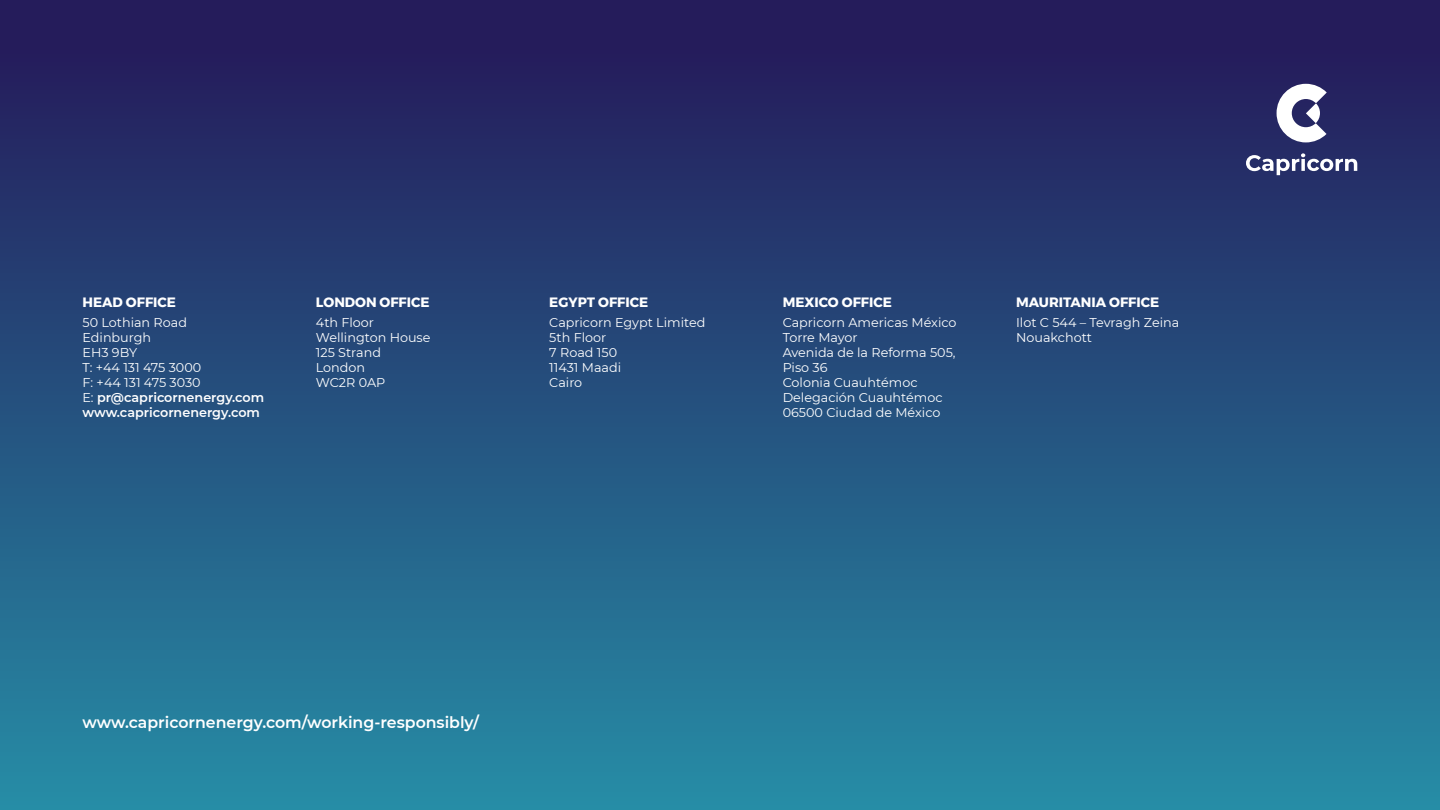
<style>
.page{position:relative;width:1440px;height:810px;background:#fff}
.page>*{position:absolute;margin:0;border:0;box-sizing:border-box;transform-origin:0 0}
.t1{font:600 15.75px "Montserrat";color:#fff}
.t2{font:700 13.5px "Montserrat";color:#fff}
.t3{font:12.75px/15px "Montserrat";color:#fff}
.s1{font-weight:600}
</style>
<div class="page">
<div style="left:0;top:0;width:1440px;height:810px;background:linear-gradient(to bottom,#251557,#268da6)"></div>
<svg style="left:1246px;top:153px;width:111px;height:22px"></svg>
<svg style="left:1277px;top:84px;width:50px;height:58px"></svg>
<p class="t2" style="left:82px;top:291px;width:95px">HEAD OFFICE</p>
<p class="t3" style="left:82px;top:314px;width:183px">50 Lothian Road<br>Edinburgh<br>EH3 9BY<br>T: +44 131 475 3000<br>F: +44 131 475 3030<br>E: <span class="s1">pr@capricornenergy.com www.capricornenergy.com</span></p>
<p class="t2" style="left:316px;top:291px;width:115px">LONDON OFFICE</p>
<p class="t3" style="left:316px;top:314px;width:116px">4th Floor<br>Wellington House<br>125 Strand<br>London<br>WC2R 0AP</p>
<p class="t2" style="left:549px;top:291px;width:100px">EGYPT OFFICE</p>
<p class="t3" style="left:549px;top:314px;width:158px">Capricorn Egypt Limited<br>5th Floor<br>7 Road 150<br>11431 Maadi<br>Cairo</p>
<p class="t2" style="left:783px;top:291px;width:111px">MEXICO OFFICE</p>
<p class="t3" style="left:783px;top:314px;width:175px">Capricorn Americas México<br>Torre Mayor<br>Avenida de la Reforma 505,<br>Piso 36<br>Colonia Cuauhtémoc<br>Delegación Cuauhtémoc<br>06500 Ciudad de México</p>
<p class="t2" style="left:1016px;top:291px;width:145px">MAURITANIA OFFICE</p>
<p class="t3" style="left:1016px;top:314px;width:165px">Ilot C 544 – Tevragh Zeina<br>Nouakchott</p>
<p class="t1" style="left:82px;top:711px;width:398px">www.capricornenergy.com/working-responsibly/</p>
</div>
